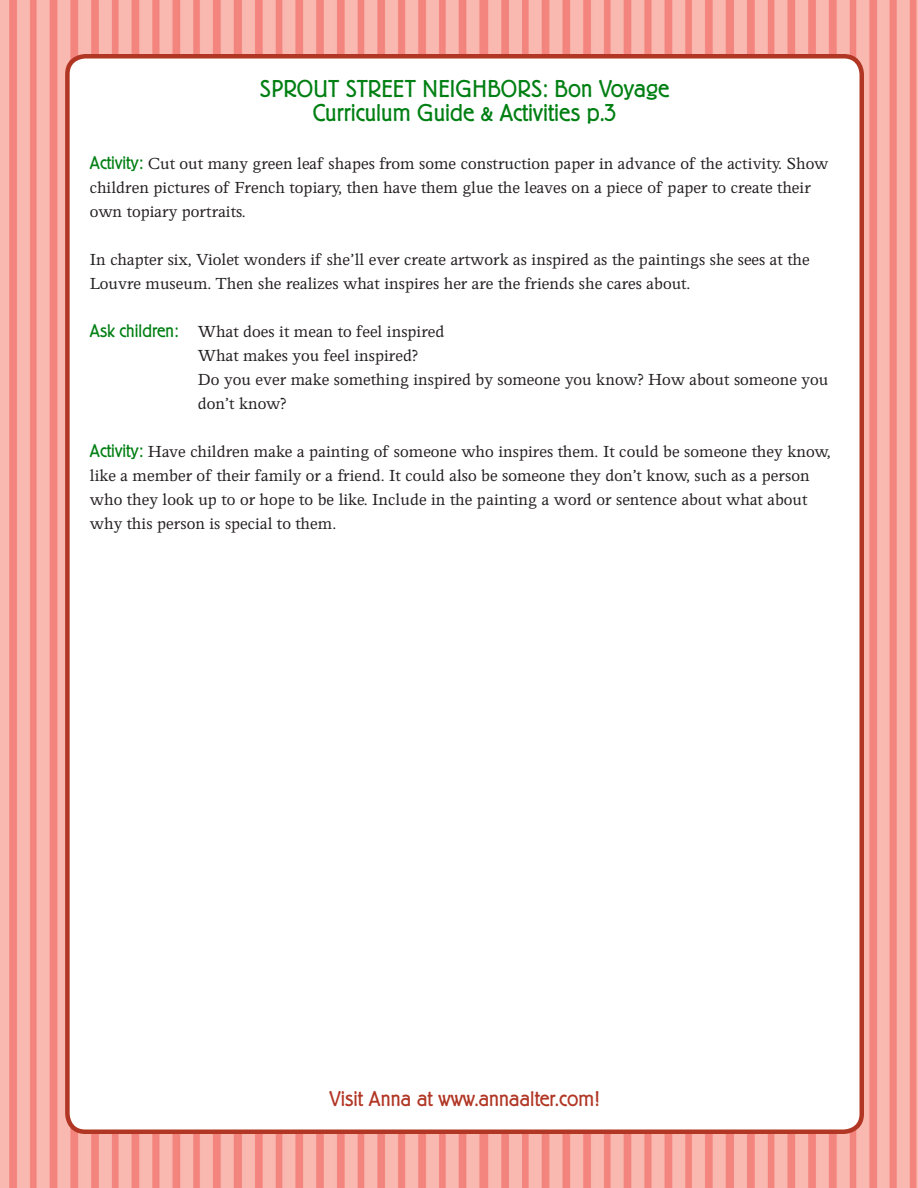
<style>
.page{position:relative;width:918px;height:1188px;background:#fff}
.page>*{position:absolute;margin:0;border:0;box-sizing:border-box;transform-origin:0 0}
.t1{font:300 24px "Berliner Grotesk";color:#007f13}
.t2{font:300 21px "Berliner Grotesk";color:#b13624}
.t3{font:18px/24px "Perrywood";color:#231f20}
.s1{font-family:"Berliner Grotesk";font-weight:300;color:#007f13}
</style>
<div class="page">
<img style="left:0;top:0;width:918px;height:1188px">
<div style="left:67px;top:56px;width:795px;height:1076px;background:#fff;border-radius:18px"></div>
<div style="left:65px;top:54px;width:799px;height:1080px;border:4px solid #b13624;border-radius:18px"></div>
<p class="t1" style="left:260px;top:75px;width:411px">SPROUT STREET NEIGHBORS: Bon Voyage</p>
<p class="t1" style="left:313px;top:99px;width:305px">Curriculum Guide &amp; Activities p.3</p>
<p class="t3" style="left:90px;top:151px;width:740px"><span class="s1">Activity:</span> Cut out many green leaf shapes from some construction paper in advance of the activity. Show children pictures of French topiary, then have them glue the leaves on a piece of paper to create their own topiary portraits.</p>
<p class="t3" style="left:90px;top:247px;width:721px">In chapter six, Violet wonders if she’ll ever create artwork as inspired as the paintings she sees at the<br>Louvre museum. Then she realizes what inspires her are the friends she cares about.</p>
<p class="t3" style="left:90px;top:319px;width:356px"><span class="s1">Ask children:</span> What does it mean to feel inspired</p>
<p class="t3" style="left:198px;top:343px;width:222px">What makes you feel inspired?</p>
<p class="t3" style="left:198px;top:367px;width:632px">Do you ever make something inspired by someone you know? How about someone you</p>
<p class="t3" style="left:198px;top:391px;width:90px">don’t know?</p>
<p class="t3" style="left:90px;top:439px;width:743px"><span class="s1">Activity:</span> Have children make a painting of someone who inspires them. It could be someone they know, like a member of their family or a friend. It could also be someone they don’t know, such as a person who they look up to or hope to be like. Include in the painting a word or sentence about what about why this person is special to them.</p>
<p class="t2" style="left:330px;top:1087px;width:271px">Visit Anna at www.annaalter.com!</p>
</div>
